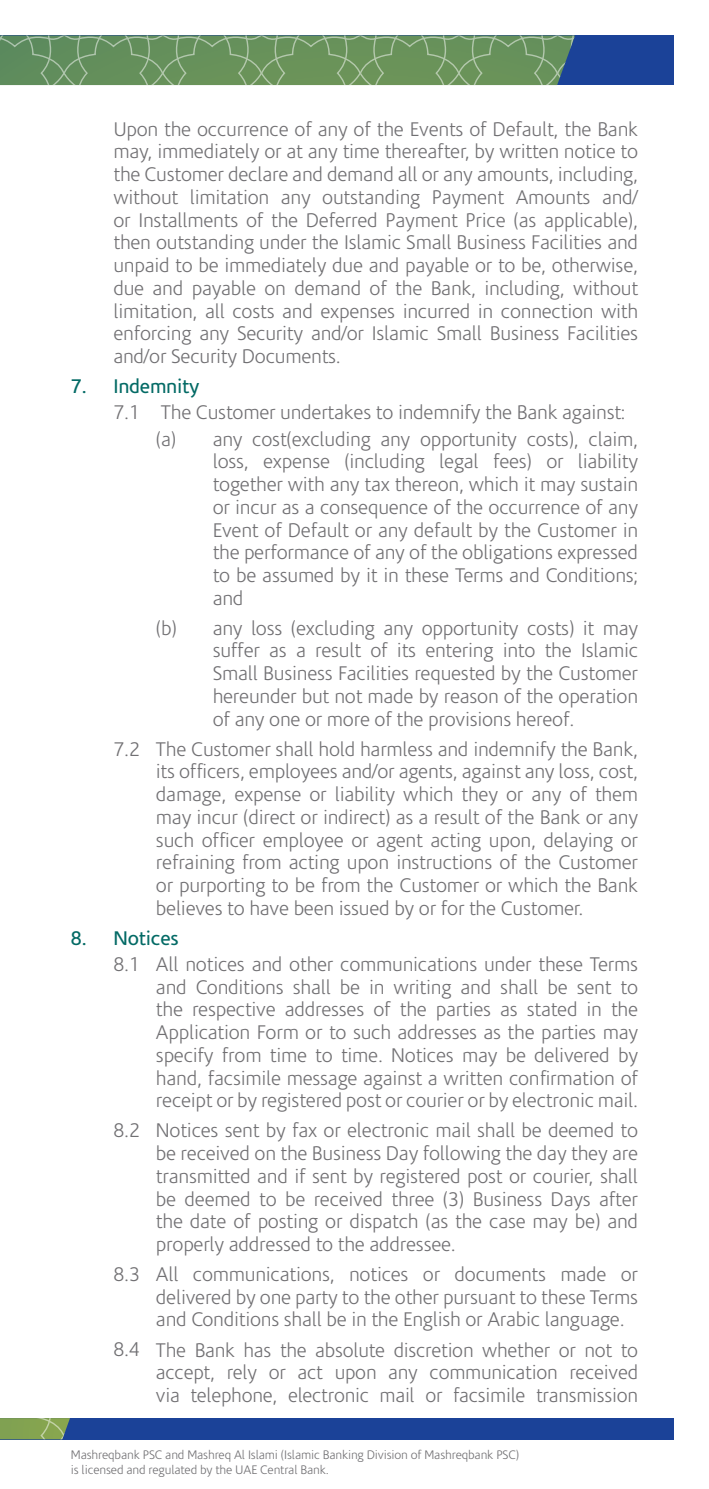
<style>
.page{position:relative;width:709px;height:1489px;background:#fff}
.page>*{position:absolute;margin:0;border:0;box-sizing:border-box;transform-origin:0 0}
.t1{font:300 20px/22.8px "Corisande";letter-spacing:-.01em;color:#717073;text-align:justify}
.t2{font:20px "Corisande";letter-spacing:-.01em;color:#036a65}
.t3{font:300 12.5px/15px "Corisande";letter-spacing:-.01em;color:#717073}
</style>
<div class="page">
<div style="left:0;top:35px;width:673px;height:50px;background:#1b4298"></div>
<svg style="left:0;top:35px;width:575px;height:50px;background:#6b9364"></svg>
<div style="left:0;top:1417px;width:673px;height:22px;background:#1b4298"></div>
<svg style="left:0;top:1417px;width:70px;height:22px;background:#86a460"></svg>
<p class="t1" style="left:113px;top:118px;width:526px">Upon the occurrence of any of the Events of Default, the Bank may, immediately or at any time thereafter, by written notice to the Customer declare and demand all or any amounts, including, without limitation any outstanding Payment Amounts and/ or Installments of the Deferred Payment Price (as applicable), then outstanding under the Islamic Small Business Facilities and unpaid to be immediately due and payable or to be, otherwise, due and payable on demand of the Bank, including, without limitation, all costs and expenses incurred in connection with enforcing any Security and/or Islamic Small Business Facilities and/or Security Documents.</p>
<p class="t2" style="left:71px;top:375px;width:130px">7. Indemnity</p>
<p class="t1" style="left:156px;top:400px;width:483px;line-height:26.2px;text-indent:-43px">7.1 The Customer undertakes to indemnify the Bank against: (a) any cost(excluding any opportunity costs), claim,</p>
<p class="t1" style="left:213px;top:450px;width:427px">loss, expense (including legal fees) or liability together with any tax thereon, which it may sustain or incur as a consequence of the occurrence of any Event of Default or any default by the Customer in the performance of any of the obligations expressed to be assumed by it in these Terms and Conditions; and</p>
<p class="t1" style="left:213px;top:617px;width:427px;text-indent:-57px">(b) any loss (excluding any opportunity costs) it may suffer as a result of its entering into the Islamic Small Business Facilities requested by the Customer hereunder but not made by reason of the operation of any one or more of the provisions hereof.</p>
<p class="t1" style="left:156px;top:738px;width:483px;text-indent:-43px">7.2 The Customer shall hold harmless and indemnify the Bank, its officers, employees and/or agents, against any loss, cost, damage, expense or liability which they or any of them may incur (direct or indirect) as a result of the Bank or any such officer employee or agent acting upon, delaying or refraining from acting upon instructions of the Customer or purporting to be from the Customer or which the Bank believes to have been issued by or for the Customer.</p>
<p class="t2" style="left:71px;top:926px;width:109px">8. Notices</p>
<p class="t1" style="left:156px;top:953px;width:483px;text-indent:-43px">8.1 All notices and other communications under these Terms and Conditions shall be in writing and shall be sent to the respective addresses of the parties as stated in the Application Form or to such addresses as the parties may specify from time to time. Notices may be delivered by hand, facsimile message against a written confirmation of receipt or by registered post or courier or by electronic mail.</p>
<p class="t1" style="left:156px;top:1119px;width:483px;text-indent:-43px">8.2 Notices sent by fax or electronic mail shall be deemed to be received on the Business Day following the day they are transmitted and if sent by registered post or courier, shall be deemed to be received three (3) Business Days after the date of posting or dispatch (as the case may be) and properly addressed to the addressee.</p>
<p class="t1" style="left:156px;top:1263px;width:483px;text-indent:-43px">8.3 All communications, notices or documents made or delivered by one party to the other pursuant to these Terms and Conditions shall be in the English or Arabic language.</p>
<p class="t1" style="left:156px;top:1338px;width:483px;text-indent:-43px">8.4 The Bank has the absolute discretion whether or not to accept, rely or act upon any communication received via telephone, electronic mail or facsimile transmission</p>
<p class="t3" style="left:71px;top:1446px;width:450px">Mashreqbank PSC and Mashreq Al Islami (Islamic Banking Division of Mashreqbank PSC) is licensed and regulated by the UAE Central Bank.</p>
</div>
